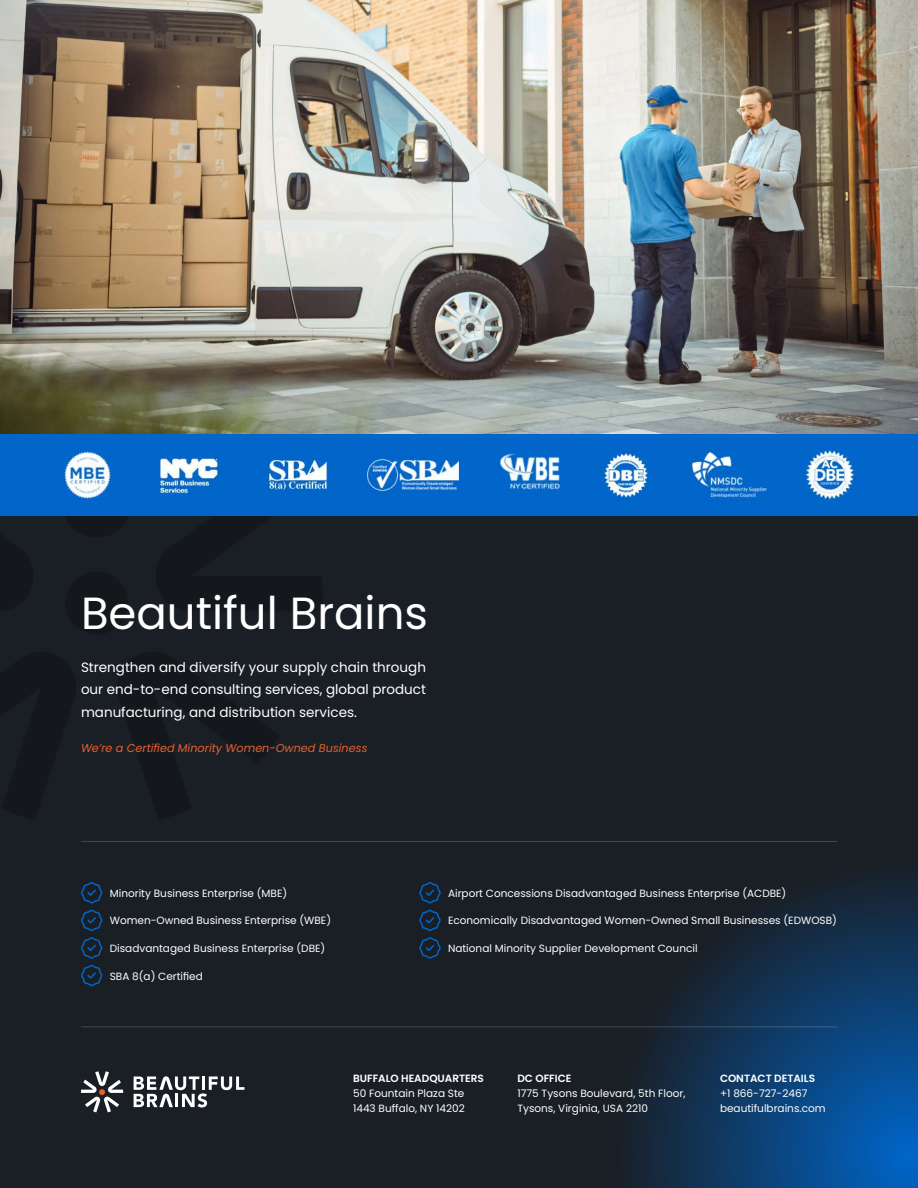
<style>
.page{position:relative;width:918px;height:1188px;background:#1a1f26}
.page>*{position:absolute;margin:0;border:0;box-sizing:border-box;transform-origin:0 0}
.t1{font:45px "Poppins";color:#fff}
.t2{font:13.5px/22.5px "Poppins";color:#fff;text-align:justify}
.t3{font:italic 11.25px "Poppins";color:#e75f2e}
.t4{font:10.5px/15px "Poppins";color:#fff}
.t5{font:600 10.5px "Poppins";color:#fff}
</style>
<div class="page">
<svg style="left:615px;top:881px;width:303px;height:307px"></svg>
<div style="left:65px;top:571px;width:63px;height:64px;background:#14181d;border-radius:50%"></div>
<svg style="left:0;top:515px;width:323px;height:1px"></svg>
<img style="left:0;top:0;width:918px;height:435px">
<img style="left:0;top:435px;width:918px;height:80px">
<svg style="left:81px;top:882px;width:22px;height:105px"></svg>
<svg style="left:419px;top:882px;width:22px;height:77px"></svg>
<svg style="left:134px;top:1076px;width:110px;height:31px"></svg>
<svg style="left:81px;top:1071px;width:42px;height:41px"></svg>
<hr style="left:81px;top:841px;width:756px;height:1px;background:#f5f7fa">
<hr style="left:81px;top:1026px;width:756px;height:1px;background:#f5f7fa">
<h1 class="t1" style="left:81px;top:587px;width:348px">Beautiful Brains</h1>
<p class="t2" style="left:81px;top:656px;width:347px">Strengthen and diversify your supply chain through our end-to-end consulting services, global product manufacturing, and distribution services.</p>
<p class="t3" style="left:81px;top:742px;width:288px">We’re a Certified Minority Women-Owned Business</p>
<p class="t4" style="left:110px;top:886px;width:179px">Minority Business Enterprise (MBE)</p>
<p class="t4" style="left:110px;top:913px;width:223px">Women-Owned Business Enterprise (WBE)</p>
<p class="t4" style="left:110px;top:941px;width:217px">Disadvantaged Business Enterprise (DBE)</p>
<p class="t4" style="left:110px;top:968px;width:95px">SBA 8(a) Certified</p>
<p class="t4" style="left:448px;top:886px;width:340px">Airport Concessions Disadvantaged Business Enterprise (ACDBE)</p>
<p class="t4" style="left:448px;top:913px;width:390px">Economically Disadvantaged Women-Owned Small Businesses (EDWOSB)</p>
<p class="t4" style="left:448px;top:941px;width:251px">National Minority Supplier Development Council</p>
<p class="t5" style="left:353px;top:1073px;width:132px">BUFFALO HEADQUARTERS</p>
<p class="t4" style="left:353px;top:1086px;width:113px">50 Fountain Plaza Ste<br>1443 Buffalo, NY 14202</p>
<p class="t5" style="left:517px;top:1073px;width:56px">DC OFFICE</p>
<p class="t4" style="left:517px;top:1086px;width:170px">1775 Tysons Boulevard, 5th Floor,<br>Tysons, Virginia, USA 2210</p>
<p class="t5" style="left:720px;top:1073px;width:97px">CONTACT DETAILS</p>
<p class="t4" style="left:720px;top:1086px;width:107px">+1 866-727-2467 beautifulbrains.com</p>
</div>
